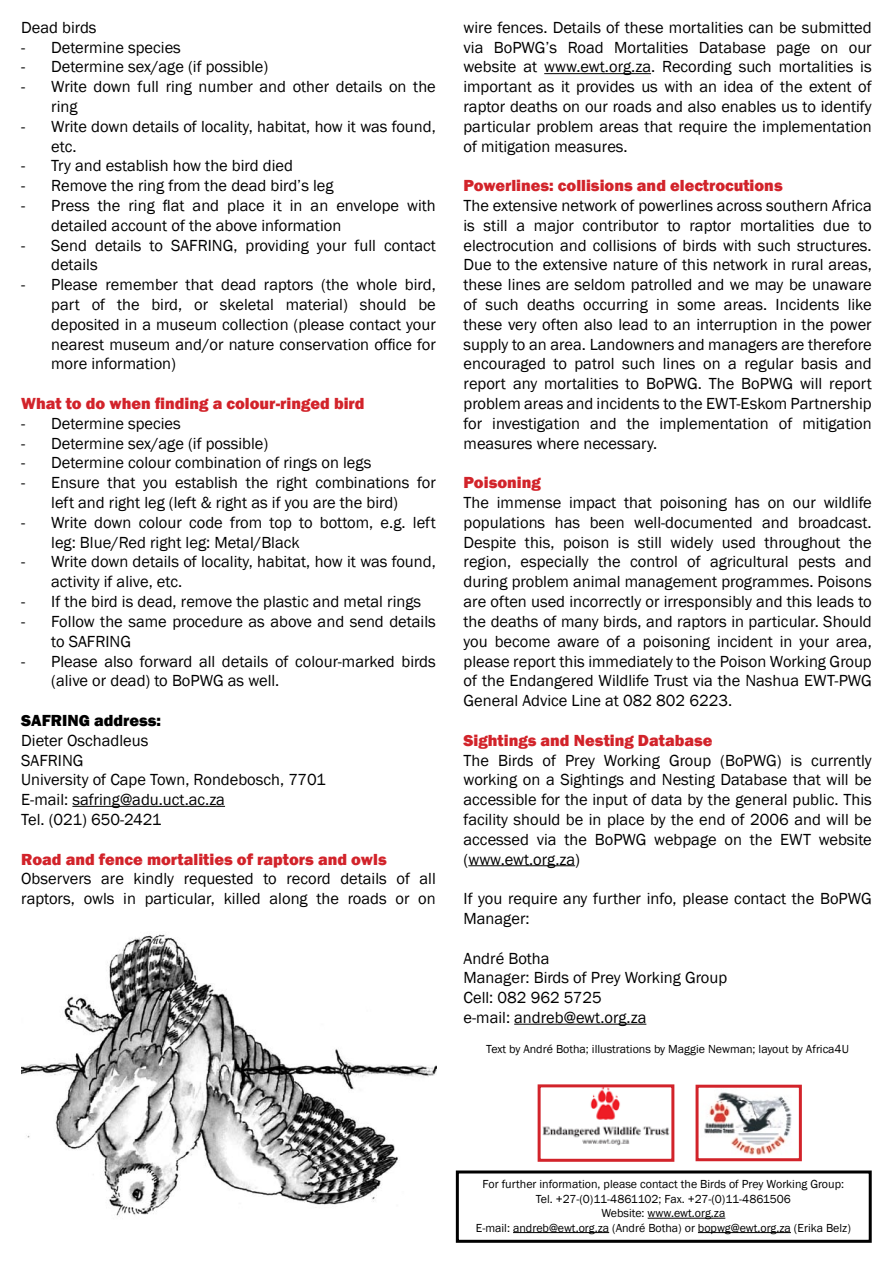
<style>
.page{position:relative;width:893px;height:1263px;background:#fff}
.page>*{position:absolute;margin:0;border:0;box-sizing:border-box;transform-origin:0 0}
.t1{font:16.5px/19.8px "Franklin Gothic";color:#000}
.t2{font:800 16.5px "Franklin Gothic";color:#d2232a}
.t3{font:800 16.5px "Franklin Gothic";color:#000}
.t4{font:12px/14.4px "Franklin Gothic";color:#000;text-align:center}
</style>
<div class="page">
<img style="left:542px;top:1088px;width:128px;height:58px">
<div style="left:538px;top:1084px;width:136px;height:78px;border:3px solid #d2232a"></div>
<img style="left:704px;top:1092px;width:88px;height:63px">
<div style="left:696px;top:1085px;width:106px;height:76px;border:3px solid #d2232a"></div>
<hr style="left:648px;top:1218px;width:77px;height:1px;background:#000">
<hr style="left:513px;top:1232px;width:96px;height:1px;background:#000">
<hr style="left:698px;top:1232px;width:93px;height:1px;background:#000">
<div style="left:456px;top:1170px;width:416px;height:73px;border:3px solid #000"></div>
<hr style="left:72px;top:806px;width:153px;height:1px;background:#000">
<hr style="left:544px;top:73px;width:107px;height:1px;background:#000">
<hr style="left:468px;top:865px;width:107px;height:1px;background:#000">
<hr style="left:514px;top:1024px;width:132px;height:1px;background:#000">
<img style="left:21px;top:934px;width:416px;height:282px">
<p class="t1" style="left:21px;top:18px;width:77px">Dead birds</p>
<p class="t1" style="left:21px;top:38px;width:161px">- Determine species</p>
<p class="t1" style="left:21px;top:57px;width:249px">- Determine sex/age (if possible)</p>
<p class="t1" style="left:51px;top:77px;width:386px;text-indent:-30px">- Write down full ring number and other details on the ring</p>
<p class="t1" style="left:51px;top:117px;width:386px;text-indent:-30px">- Write down details of locality, habitat, how it was found, etc.</p>
<p class="t1" style="left:21px;top:156px;width:273px">- Try and establish how the bird died</p>
<p class="t1" style="left:21px;top:176px;width:314px">- Remove the ring from the dead bird’s leg</p>
<p class="t1" style="left:51px;top:196px;width:386px;text-indent:-30px">- Press the ring flat and place it in an envelope with detailed account of the above information</p>
<p class="t1" style="left:51px;top:236px;width:386px;text-indent:-30px">- Send details to SAFRING, providing your full contact details</p>
<p class="t1" style="left:51px;top:275px;width:386px;text-align:justify;text-indent:-30px">- Please remember that dead raptors (the whole bird, part of the bird, or skeletal material) should be deposited in a museum collection (please contact your nearest museum and/or nature conservation office for more information)</p>
<p class="t2" style="left:21px;top:393px;width:345px">What to do when finding a colour-ringed bird</p>
<p class="t1" style="left:21px;top:414px;width:161px">- Determine species</p>
<p class="t1" style="left:21px;top:434px;width:249px">- Determine sex/age (if possible)</p>
<p class="t1" style="left:21px;top:453px;width:352px">- Determine colour combination of rings on legs</p>
<p class="t1" style="left:21px;top:473px;width:416px;text-align:center">- Ensure that you establish the right combinations for left and right leg (left &amp; right as if you are the bird)</p>
<p class="t1" style="left:51px;top:513px;width:386px;text-indent:-30px">- Write down colour code from top to bottom, e.g. left leg: Blue/Red right leg: Metal/Black</p>
<p class="t1" style="left:51px;top:552px;width:386px;text-indent:-30px">- Write down details of locality, habitat, how it was found, activity if alive, etc.</p>
<p class="t1" style="left:21px;top:592px;width:401px">- If the bird is dead, remove the plastic and metal rings</p>
<p class="t1" style="left:51px;top:612px;width:386px;text-indent:-30px">- Follow the same procedure as above and send details to SAFRING</p>
<p class="t1" style="left:51px;top:651px;width:386px;text-indent:-30px">- Please also forward all details of colour-marked birds (alive or dead) to BoPWG as well.</p>
<p class="t3" style="left:21px;top:710px;width:141px">SAFRING address:</p>
<p class="t1" style="left:21px;top:731px;width:306px">Dieter Oschadleus<br>SAFRING<br>University of Cape Town, Rondebosch, 7701<br>E-mail: safring@adu.uct.ac.za<br>Tel. (021) 650-2421</p>
<p class="t2" style="left:21px;top:848px;width:367px">Road and fence mortalities of raptors and owls</p>
<p class="t1" style="left:21px;top:869px;width:416px">Observers are kindly requested to record details of all raptors, owls in particular, killed along the roads or on</p>
<p class="t1" style="left:463px;top:18px;width:410px;text-align:justify">wire fences. Details of these mortalities can be submitted via BoPWG’s Road Mortalities Database page on our website at www.ewt.org.za. Recording such mortalities is important as it provides us with an idea of the extent of raptor deaths on our roads and also enables us to identify particular problem areas that require the implementation of mitigation measures.</p>
<p class="t2" style="left:463px;top:175px;width:321px">Powerlines: collisions and electrocutions</p>
<p class="t1" style="left:463px;top:196px;width:410px;text-align:justify">The extensive network of powerlines across southern Africa is still a major contributor to raptor mortalities due to electrocution and collisions of birds with such structures.<br>Due to the extensive nature of this network in rural areas, these lines are seldom patrolled and we may be unaware of such deaths occurring in some areas. Incidents like these very often also lead to an interruption in the power supply to an area. Landowners and managers are therefore encouraged to patrol such lines on a regular basis and report any mortalities to BoPWG. The BoPWG will report problem areas and incidents to the EWT-Eskom Partnership for investigation and the implementation of mitigation measures where necessary.</p>
<p class="t2" style="left:464px;top:472px;width:79px">Poisoning</p>
<p class="t1" style="left:464px;top:493px;width:410px;text-align:justify">The immense impact that poisoning has on our wildlife populations has been well-documented and broadcast.<br>Despite this, poison is still widely used throughout the region, especially the control of agricultural pests and during problem animal management programmes. Poisons are often used incorrectly or irresponsibly and this leads to the deaths of many birds, and raptors in particular. Should you become aware of a poisoning incident in your area, please report this immediately to the Poison Working Group of the Endangered Wildlife Trust via the Nashua EWT-PWG General Advice Line at 082 802 6223.</p>
<p class="t2" style="left:464px;top:729px;width:250px">Sightings and Nesting Database</p>
<p class="t1" style="left:464px;top:750px;width:410px;text-align:justify">The Birds of Prey Working Group (BoPWG) is currently working on a Sightings and Nesting Database that will be accessible for the input of data by the general public. This facility should be in place by the end of 2006 and will be accessed via the BoPWG webpage on the EWT website (www.ewt.org.za)</p>
<p class="t1" style="left:463px;top:889px;width:410px">If you require any further info, please contact the BoPWG<br>Manager:</p>
<p class="t1" style="left:463px;top:948px;width:265px">André Botha<br>Manager: Birds of Prey Working Group<br>Cell: 082 962 5725<br>e-mail: andreb@ewt.org.za</p>
<p class="t4" style="left:486px;top:1042px;width:364px">Text by André Botha; illustrations by Maggie Newman; layout by Africa4U</p>
<p class="t4" style="left:476px;top:1177px;width:376px">For further information, please contact the Birds of Prey Working Group:<br>Tel. +27-(0)11-4861102; Fax. +27-(0)11-4861506<br>Website: www.ewt.org.za<br>E-mail: andreb@ewt.org.za (André Botha) or bopwg@ewt.org.za (Erika Belz)</p>
</div>
